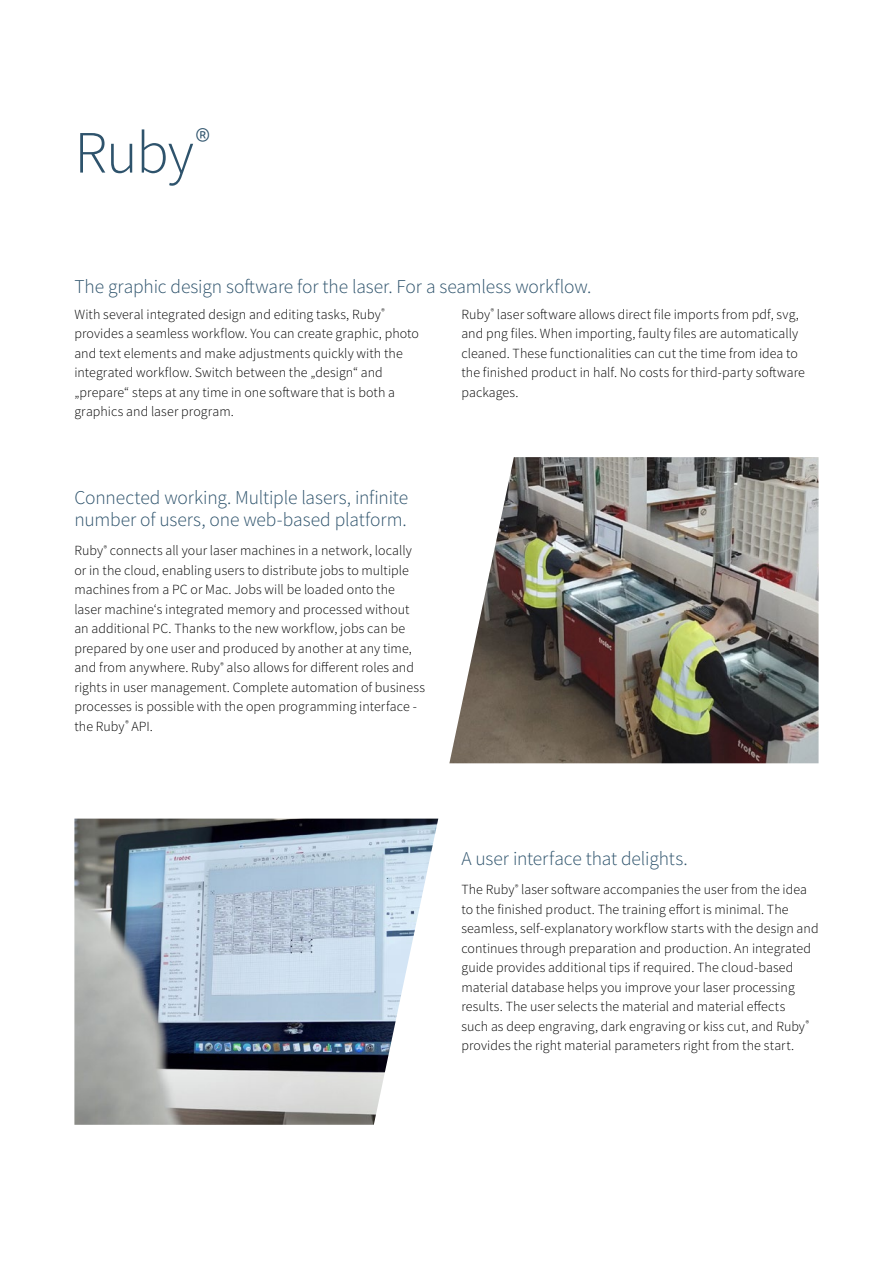
<style>
.page{position:relative;width:893px;height:1263px;background:#fff}
.page>*{position:absolute;margin:0;border:0;box-sizing:border-box;transform-origin:0 0}
.t1{font:300 60px "Source Sans Pro";color:#2e536c}
.t2{font:300 19.5px/22.5px "Source Sans Pro";letter-spacing:-.005em;color:#2e536c}
.t3{font:300 13.95px/19.5px "Source Sans Pro";letter-spacing:.005em;color:#000}
</style>
<div class="page">
<img style="left:74px;top:819px;width:364px;height:306px">
<img style="left:449px;top:457px;width:370px;height:306px">
<h1 class="t1" style="left:74px;top:116px;width:137px">Ruby<sup>®</sup></h1>
<h2 class="t2" style="left:74px;top:276px;width:519px">The graphic design software for the laser. For a seamless workflow.</h2>
<p class="t3" style="left:74px;top:304px;width:346px">With several integrated design and editing tasks, Ruby<sup>® </sup>provides a seamless workflow. You can create graphic, photo and text elements and make adjustments quickly with the integrated workflow. Switch between the „design“ and „prepare“ steps at any time in one software that is both a graphics and laser program.</p>
<p class="t3" style="left:461px;top:304px;width:345px">Ruby<sup>®</sup> laser software allows direct file imports from pdf, svg, and png files. When importing, faulty files are automatically cleaned. These functionalities can cut the time from idea to the finished product in half. No costs for third-party software packages.</p>
<h2 class="t2" style="left:74px;top:486px;width:335px">Connected working. Multiple lasers, infinite number of users, one web-based platform.</h2>
<p class="t3" style="left:74px;top:541px;width:352px">Ruby<sup>®</sup> connects all your laser machines in a network, locally or in the cloud, enabling users to distribute jobs to multiple machines from a PC or Mac. Jobs will be loaded onto the laser machine‘s integrated memory and processed without an additional PC. Thanks to the new workflow, jobs can be prepared by one user and produced by another at any time, and from anywhere. Ruby<sup>®</sup> also allows for different roles and rights in user management. Complete automation of business processes is possible with the open programming interface - the Ruby<sup>®</sup> API.</p>
<h2 class="t2" style="left:461px;top:847px;width:228px">A user interface that delights.</h2>
<p class="t3" style="left:461px;top:880px;width:359px">The Ruby<sup>®</sup> laser software accompanies the user from the idea to the finished product. The training effort is minimal. The seamless, self-explanatory workflow starts with the design and continues through preparation and production. An integrated guide provides additional tips if required. The cloud-based material database helps you improve your laser processing results. The user selects the material and material effects<br>such as deep engraving, dark engraving or kiss cut, and Ruby<sup>® </sup>provides the right material parameters right from the start.</p>
</div>
